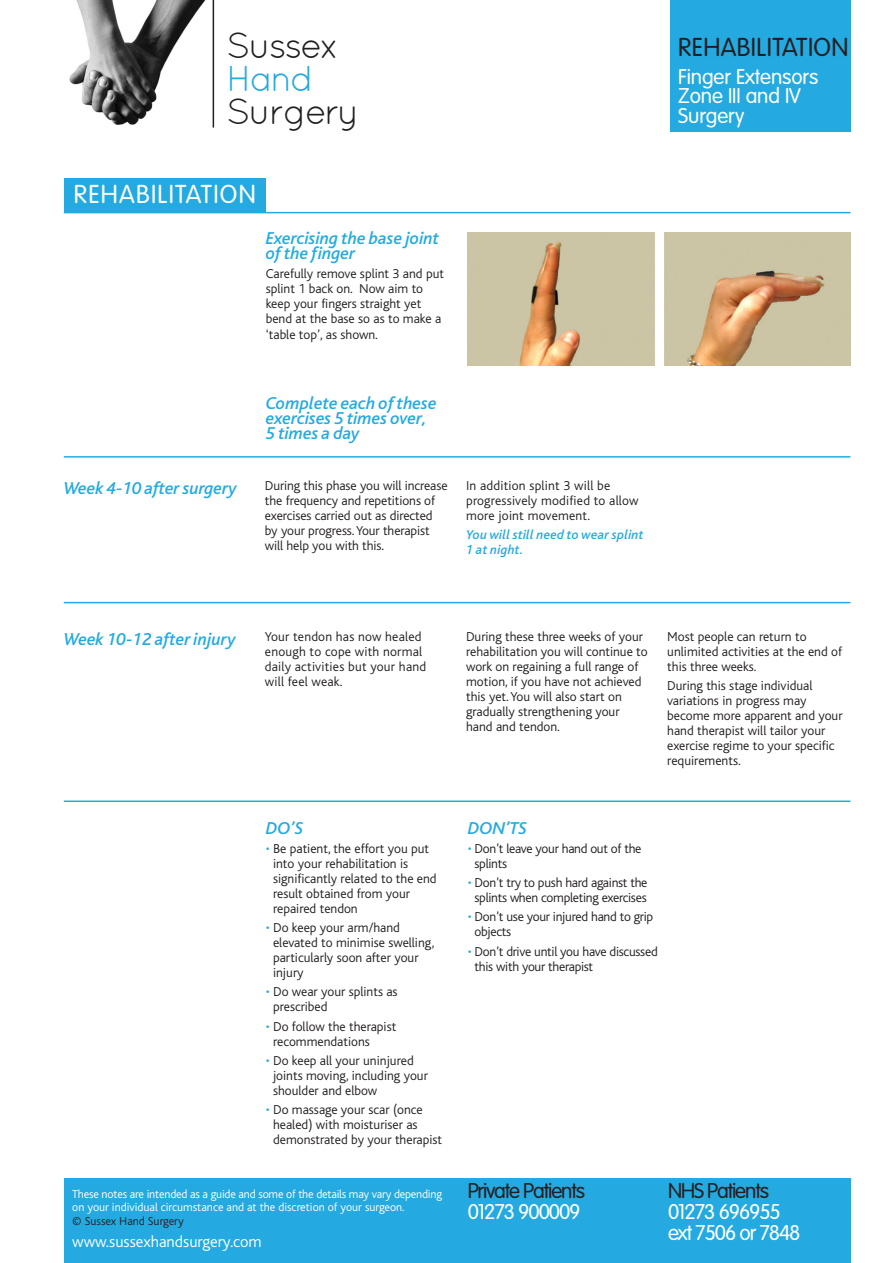
<style>
.page{position:relative;width:893px;height:1263px;background:#fff}
.page>*{position:absolute;margin:0;border:0;box-sizing:border-box;transform-origin:0 0}
.t1{font:36px "Quicksand";letter-spacing:-.05em;color:#231f20}
.t2{font:36px "Quicksand";color:#24aae1}
.t3{font:300 25.5px "VAG Rounded";letter-spacing:.015em;color:#231f20}
.t4{font:300 25.5px "VAG Rounded";letter-spacing:.05em;color:#fff}
.t5{font:300 21px/21px "VAG Rounded";letter-spacing:-.05em;color:#fff}
.t6{font:300 21px/19.5px "VAG Rounded";letter-spacing:-.005em;color:#fff}
.t7{font:300 21px "VAG Rounded";letter-spacing:-.05em;color:#231f20}
.t8{font:italic 500 18px/15px "Bliss";color:#24aae1}
.t9{font:300 16.5px "Bliss";color:#fff}
.t10{font:300 13.5px/15px "Bliss";color:#231f20}
.t11{font:300 13.5px/15px "Bliss";letter-spacing:-.02em;color:#231f20}
.t12{font:italic 500 13.5px/15px "Bliss";letter-spacing:.015em;color:#24aae1}
.t13{font:300 12px/13.5px "Bliss";letter-spacing:-.015em;color:#fff}
.t14{font:300 12px "Bliss";color:#231f20}
.s1{color:#24aae1}
</style>
<div class="page">
<img style="left:70px;top:0;width:143px;height:125px">
<div style="left:64px;top:1178px;width:786px;height:85px;background:#24aae1"></div>
<hr style="left:213px;top:0;width:1px;height:128px;background:#231f20">
<hr style="left:64px;top:212px;width:786px;height:1px;background:#24aae1">
<div style="left:670px;top:0;width:180px;height:132px;background:#24aae1"></div>
<div style="left:64px;top:179px;width:202px;height:34px;background:#24aae1"></div>
<hr style="left:64px;top:456px;width:786px;height:2px;background:#24aae1">
<hr style="left:64px;top:800px;width:786px;height:2px;background:#24aae1">
<img style="left:468px;top:233px;width:382px;height:133px">
<hr style="left:64px;top:602px;width:786px;height:1px;background:#24aae1">
<h1 class="t1" style="left:227px;top:33px;width:115px">Sussex</h1>
<h1 class="t2" style="left:227px;top:66px;width:89px">Hand</h1>
<h1 class="t1" style="left:227px;top:99px;width:134px">Surgery</h1>
<h2 class="t4" style="left:74px;top:183px;width:183px">REHABILITATION</h2>
<h3 class="t8" style="left:266px;top:233px;width:175px">Exercising the base joint of the finger</h3>
<p class="t10" style="left:266px;top:268px;width:180px">Carefully remove splint 3 and put splint 1 back on. Now aim to keep your fingers straight yet bend at the base so as to make a ‘table top’, as shown.</p>
<h3 class="t8" style="left:266px;top:398px;width:172px">Complete each of these exercises 5 times over,<br>5 times a day</h3>
<h3 class="t8" style="left:64px;top:483px;width:175px">Week 4-10 after surgery</h3>
<p class="t10" style="left:265px;top:479px;width:184px">During this phase you will increase the frequency and repetitions of exercises carried out as directed by your progress.Your therapist will help you with this.</p>
<p class="t10" style="left:466px;top:479px;width:174px">In addition splint 3 will be progressively modified to allow more joint movement.</p>
<p class="t12" style="left:466px;top:529px;width:179px">You will still need to wear splint<br>1 at night.</p>
<h2 class="t3" style="left:678px;top:36px;width:172px">REHABILITATION</h2>
<h3 class="t6" style="left:678px;top:68px;width:142px">Finger Extensors<br>Zone III and IV<br>Surgery</h3>
<h3 class="t8" style="left:64px;top:633px;width:173px">Week 10-12 after injury</h3>
<p class="t10" style="left:265px;top:630px;width:163px">Your tendon has now healed enough to cope with normal daily activities but your hand will feel weak.</p>
<p class="t10" style="left:466px;top:630px;width:183px">During these three weeks of your rehabilitation you will continue to work on regaining a full range of motion, if you have not achieved this yet.You will also start on gradually strengthening your hand and tendon.</p>
<p class="t10" style="left:667px;top:630px;width:176px">Most people can return to unlimited activities at the end of this three weeks.</p>
<p class="t10" style="left:667px;top:679px;width:177px">During this stage individual variations in progress may become more apparent and your hand therapist will tailor your exercise regime to your specific requirements.</p>
<h3 class="t8" style="left:266px;top:822px;width:39px">DO’S</h3>
<p class="t10" style="left:273px;top:842px;width:165px;text-indent:-7px"><span class="s1">•</span> Be patient, the effort you put into your rehabilitation is significantly related to the end result obtained from your repaired tendon</p>
<p class="t10" style="left:273px;top:921px;width:163px;text-indent:-7px"><span class="s1">•</span> Do keep your arm/hand elevated to minimise swelling, particularly soon after your injury</p>
<p class="t10" style="left:273px;top:986px;width:126px;text-indent:-7px"><span class="s1">•</span> Do wear your splints as prescribed</p>
<p class="t10" style="left:273px;top:1020px;width:125px;text-indent:-7px"><span class="s1">•</span> Do follow the therapist recommendations</p>
<p class="t10" style="left:273px;top:1054px;width:156px;text-indent:-7px"><span class="s1">•</span> Do keep all your uninjured joints moving, including your shoulder and elbow</p>
<p class="t10" style="left:273px;top:1103px;width:171px;text-indent:-7px"><span class="s1">•</span> Do massage your scar (once healed) with moisturiser as demonstrated by your therapist</p>
<p class="t13" style="left:72px;top:1188px;width:371px">These notes are intended as a guide and some of the details may vary depending on your individual circumstance and at the discretion of your surgeon.</p>
<p class="t14" style="left:72px;top:1217px;width:113px">© Sussex Hand Surgery</p>
<p class="t9" style="left:72px;top:1236px;width:191px">www.sussexhandsurgery.com</p>
<h3 class="t8" style="left:468px;top:822px;width:61px">DON’TS</h3>
<p class="t11" style="left:474px;top:842px;width:169px;text-indent:-7px"><span class="s1">•</span> Don’t leave your hand out of the splints</p>
<p class="t11" style="left:468px;top:876px;width:181px;text-align:center"><span class="s1">•</span> Don’t try to push hard against the splints when completing exercises</p>
<p class="t11" style="left:474px;top:911px;width:180px;text-indent:-7px"><span class="s1">•</span> Don’t use your injured hand to grip objects</p>
<p class="t11" style="left:474px;top:945px;width:185px;text-indent:-7px"><span class="s1">•</span> Don’t drive until you have discussed this with your therapist</p>
<h3 class="t7" style="left:468px;top:1182px;width:119px">Private Patients</h3>
<h3 class="t5" style="left:468px;top:1203px;width:114px">01273 900009</h3>
<h3 class="t7" style="left:668px;top:1182px;width:103px">NHS Patients</h3>
<h3 class="t5" style="left:668px;top:1203px;width:134px">01273 696955 ext 7506 or 7848</h3>
</div>
